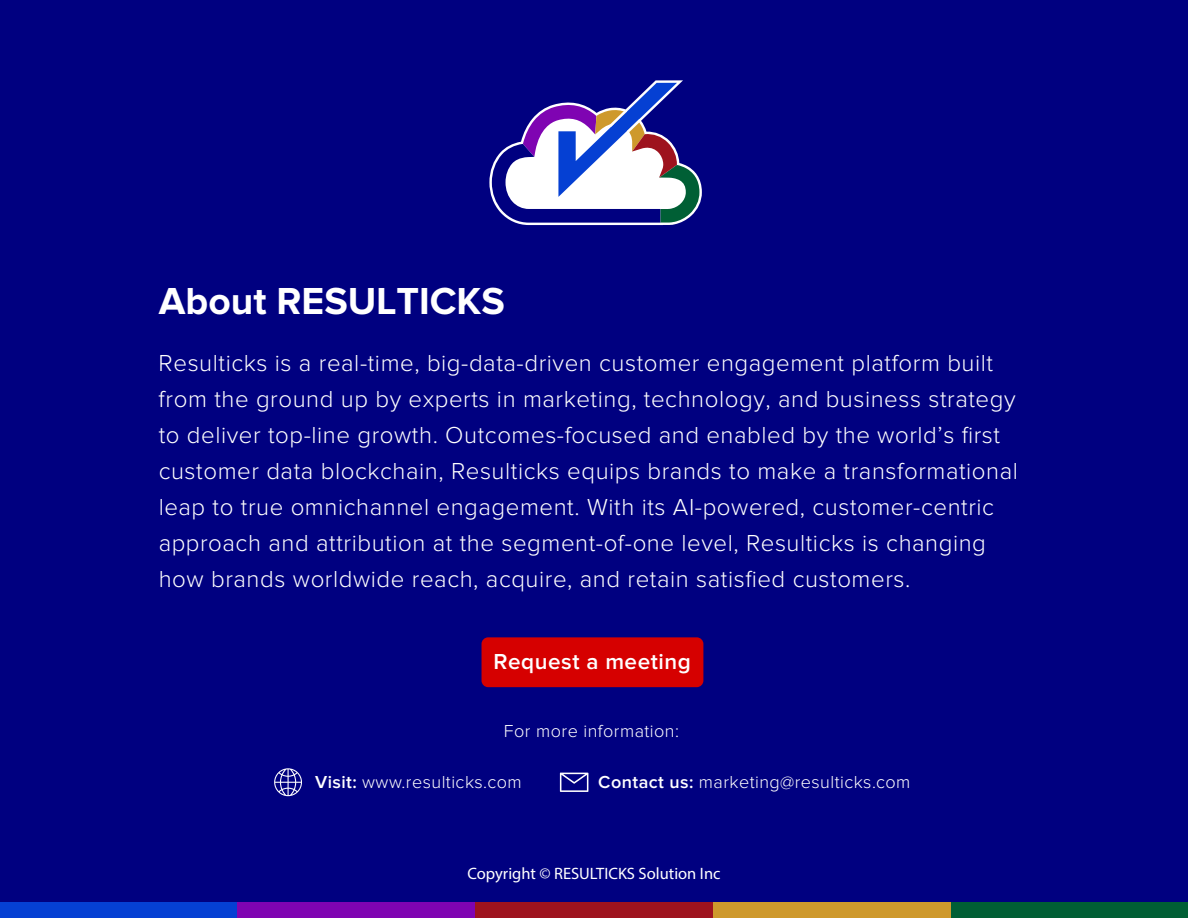
<style>
.page{position:relative;width:1188px;height:918px;background:#fff}
.page>*{position:absolute;margin:0;border:0;box-sizing:border-box;transform-origin:0 0}
.t1{font:700 39px "Proxima Nova";color:#fff}
.t2{font:300 24px/36px "Proxima Nova";letter-spacing:.025em;color:#fff}
.t3{font:600 22.5px "Proxima Nova";letter-spacing:.025em;color:#fff}
.t4{font:300 18px "Proxima Nova";letter-spacing:.025em;color:#fff}
.t5{font:16.5px "Myriad Pro";color:#fff}
.s1{font-weight:600}
</style>
<div class="page">
<div style="left:0;top:0;width:1188px;height:912px;background:#000080"></div>
<svg style="left:560px;top:773px;width:28px;height:19px"></svg>
<svg style="left:274px;top:768px;width:28px;height:28px"></svg>
<div style="left:482px;top:637px;width:221px;height:50px;background:#d60000;border-radius:7px"></div>
<div style="left:237px;top:903px;width:238px;height:15px;background:#7f04b2"></div>
<div style="left:0;top:903px;width:237px;height:15px;background:#0540d3"></div>
<div style="left:475px;top:903px;width:238px;height:15px;background:#9e131e"></div>
<div style="left:713px;top:903px;width:238px;height:15px;background:#ce992c"></div>
<div style="left:951px;top:903px;width:237px;height:15px;background:#005f35"></div>
<svg style="left:489px;top:80px;width:213px;height:145px"></svg>
<h1 class="t1" style="left:159px;top:284px;width:348px">About RESULTICKS</h1>
<p class="t2" style="left:159px;top:346px;width:861px">Resulticks is a real-time, big-data-driven customer engagement platform built from the ground up by experts in marketing, technology, and business strategy to deliver top-line growth. Outcomes-focused and enabled by the world’s first customer data blockchain, Resulticks equips brands to make a transformational leap to true omnichannel engagement. With its AI-powered, customer-centric approach and attribution at the segment-of-one level, Resulticks is changing how brands worldwide reach, acquire, and retain satisfied customers.</p>
<p class="t3" style="left:493px;top:652px;width:199px">Request a meeting</p>
<p class="t4" style="left:504px;top:723px;width:176px">For more information:</p>
<p class="t4" style="left:315px;top:774px;width:208px"><span class="s1">Visit:</span> www.resulticks.com</p>
<p class="t4" style="left:598px;top:774px;width:314px"><span class="s1">Contact us:</span> marketing@resulticks.com</p>
<p class="t5" style="left:467px;top:863px;width:255px">Copyright © RESULTICKS Solution Inc</p>
</div>
